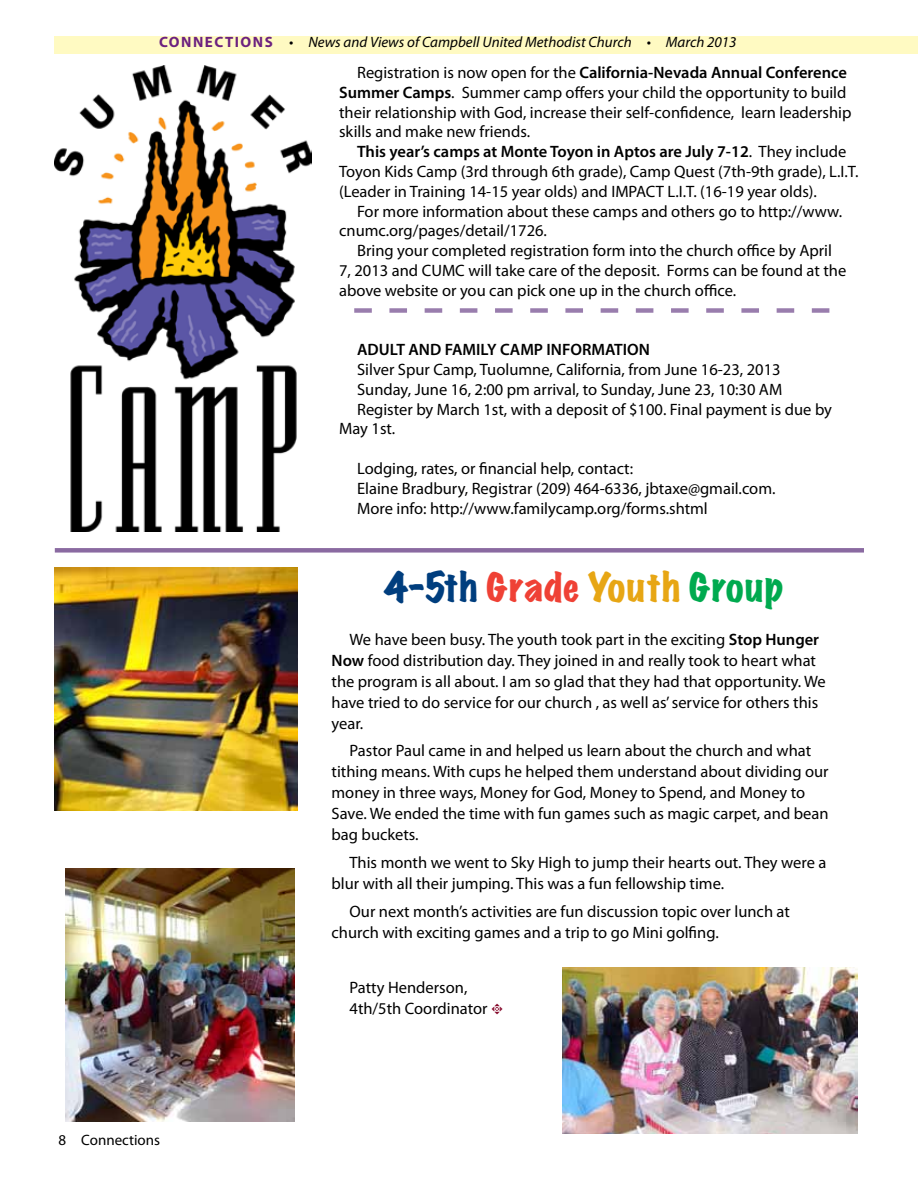
<style>
.page{position:relative;width:918px;height:1188px;background:#fff}
.page>*{position:absolute;margin:0;border:0;box-sizing:border-box;transform-origin:0 0}
.t1{font:expanded 36px "Marker Felt";letter-spacing:.03em;color:#003e7e}
.t2{font:16.5px/21px "Myriad Pro";color:#000}
.t3{font:600 16.5px "Myriad Pro";color:#000}
.t4{font:italic 15px "Myriad Pro";color:#000}
.t5{font:15px "Myriad Pro";color:#000}
.s1{font-weight:700;font-style:normal;color:#6c217f}
.s2{font-weight:600}
.s3{color:#ef4135}
.s4{color:#e7a614}
.s5{color:#00aa4f}
.s6{font-family:"Type Embellishments One Let Plain";font-size:15px;color:#820024}
</style>
<div class="page">
<div style="left:55px;top:36px;width:863px;height:18px;background:#fffac2"></div>
<img style="left:54px;top:66px;width:257px;height:466px">
<svg style="left:354px;top:308px;width:475px;height:5px"></svg>
<div style="left:55px;top:548px;width:809px;height:5px;background:#8a6aa1"></div>
<img style="left:66px;top:868px;width:228px;height:253px">
<img style="left:55px;top:568px;width:243px;height:243px">
<img style="left:562px;top:968px;width:295px;height:166px">
<p class="t4" style="left:159px;top:33px;width:579px"><span class="s1">CONNECTIONS</span> • News and Views of Campbell United Methodist Church • March 2013</p>
<p class="t2" style="left:339px;top:62px;width:514px;line-height:19.8px;text-indent:18px">Registration is now open for the <span class="s2">California-Nevada Annual Conference Summer Camps</span>. Summer camp offers your child the opportunity to build their relationship with God, increase their self-confidence, learn leadership skills and make new friends.</p>
<p class="t2" style="left:339px;top:141px;width:521px;line-height:19.8px;text-indent:18px"><span class="s2">This year’s camps at Monte Toyon in Aptos are July 7-12</span>. They include<br>Toyon Kids Camp (3rd through 6th grade), Camp Quest (7th-9th grade), L.I.T. (Leader in Training 14-15 year olds) and IMPACT L.I.T. (16-19 year olds).</p>
<p class="t2" style="left:339px;top:201px;width:505px;line-height:19.8px;text-indent:18px">For more information about these camps and others go to http://www. cnumc.org/pages/detail/1726.</p>
<p class="t2" style="left:339px;top:240px;width:509px;line-height:19.8px;text-indent:18px">Bring your completed registration form into the church office by April<br>7, 2013 and CUMC will take care of the deposit. Forms can be found at the above website or you can pick one up in the church office.</p>
<p class="t3" style="left:357px;top:339px;width:294px">ADULT AND FAMILY CAMP INFORMATION</p>
<p class="t2" style="left:357px;top:359px;width:425px">Silver Spur Camp, Tuolumne, California, from June 16-23, 2013</p>
<p class="t2" style="left:357px;top:378px;width:427px">Sunday, June 16, 2:00 pm arrival, to Sunday, June 23, 10:30 AM</p>
<p class="t2" style="left:357px;top:398px;width:476px">Register by March 1st, with a deposit of $100. Final payment is due by</p>
<p class="t2" style="left:339px;top:418px;width:58px">May 1st.</p>
<p class="t2" style="left:357px;top:458px;width:420px;line-height:19.8px">Lodging, rates, or financial help, contact:<br>Elaine Bradbury, Registrar (209) 464-6336, jbtaxe@gmail.com.<br>More info: http://www.familycamp.org/forms.shtml</p>
<h1 class="t1" style="left:384px;top:561px;width:401px">4-5th <span class="s3">Grade</span> <span class="s4">Youth</span> <span class="s5">Group</span></h1>
<p class="t2" style="left:332px;top:628px;width:496px;text-indent:18px">We have been busy. The youth took part in the exciting <span class="s2">Stop Hunger Now</span> food distribution day. They joined in and really took to heart what the program is all about. I am so glad that they had that opportunity. We have tried to do service for our church , as well as’ service for others this year.</p>
<p class="t2" style="left:332px;top:740px;width:499px;text-indent:18px">Pastor Paul came in and helped us learn about the church and what tithing means. With cups he helped them understand about dividing our money in three ways, Money for God, Money to Spend, and Money to Save. We ended the time with fun games such as magic carpet, and bean bag buckets.</p>
<p class="t2" style="left:332px;top:852px;width:496px;text-indent:18px">This month we went to Sky High to jump their hearts out. They were a blur with all their jumping. This was a fun fellowship time.</p>
<p class="t2" style="left:332px;top:901px;width:460px;text-indent:18px">Our next month’s activities are fun discussion topic over lunch at church with exciting games and a trip to go Mini golfing.</p>
<p class="t5" style="left:59px;top:1131px;width:103px">8 Connections</p>
<p class="t2" style="left:350px;top:977px;width:155px">Patty Henderson,<br>4th/5th Coordinator <span class="s6">t</span></p>
</div>
